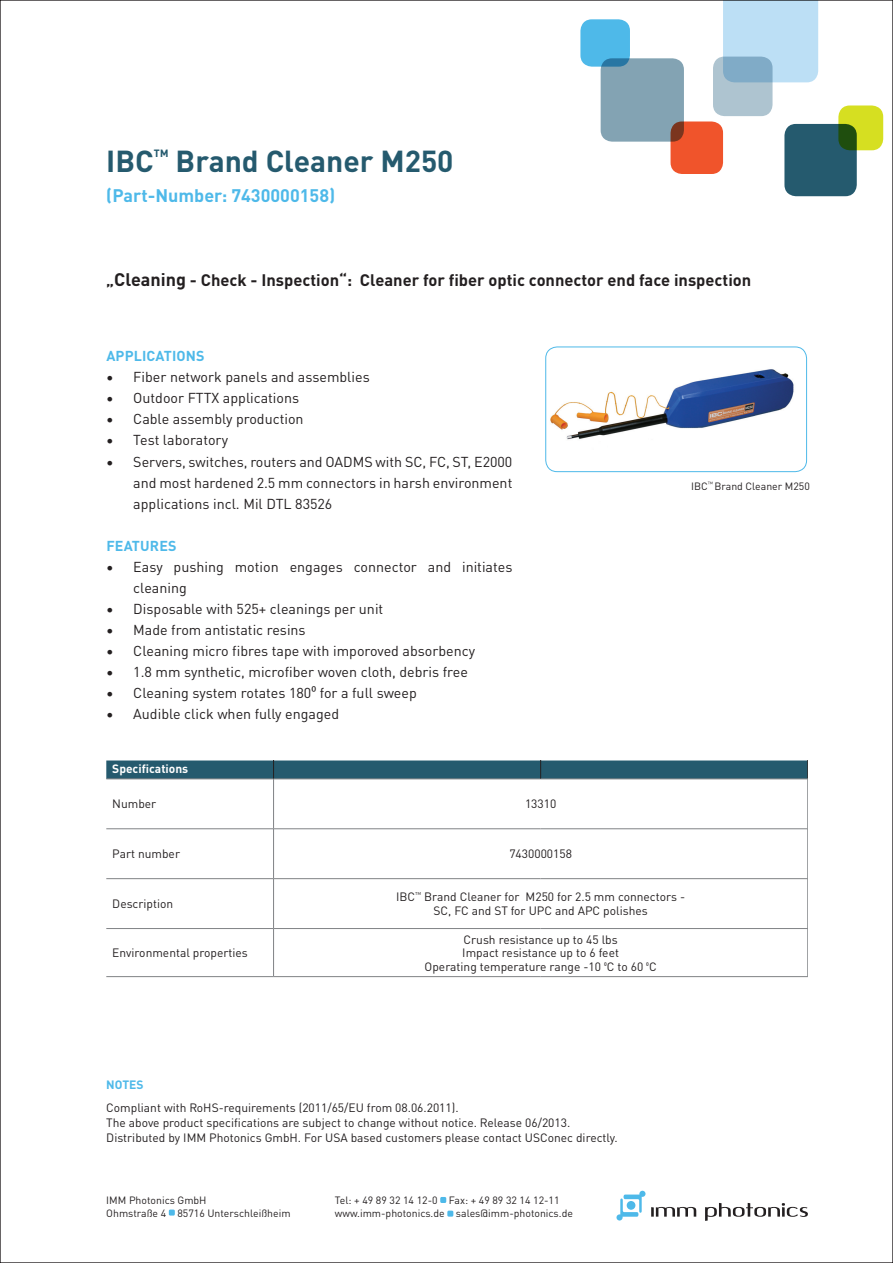
<style>
.page{position:relative;width:893px;height:1263px;background:#fff}
.page>*{position:absolute;margin:0;border:0;box-sizing:border-box;transform-origin:0 0}
.t1{font:700 30px "DIN Pro";color:#255a6e}
.t2{font:700 18px "DIN Pro";color:#4eb9e9}
.t3{font:700 16.5px "DIN Pro";color:#231f20}
.t4{font:14.25px/21px "DIN Pro";color:#231f20;text-align:justify}
.t5{font:700 14.25px "DIN Pro";letter-spacing:.01em;color:#4eb9e9}
.t6{font:12px/13.5px "DIN Pro";color:#231f20;text-align:center}
.t7{font:700 12px "DIN Pro";color:#fff}
.t8{font:700 12px "DIN Pro";color:#4eb9e9}
.t9{font:10.5px/12.6px "DIN Pro";color:#231f20}
.s1{font-size:18px}
.s2{font-family:"Myriad Pro"}
</style>
<div class="page">
<svg style="left:169px;top:1209px;width:6px;height:6px"></svg>
<svg style="left:651px;top:1207px;width:45px;height:9px"></svg>
<svg style="left:705px;top:1203px;width:103px;height:18px"></svg>
<svg style="left:616px;top:1191px;width:29px;height:29px"></svg>
<svg style="left:440px;top:1197px;width:6px;height:6px"></svg>
<svg style="left:447px;top:1210px;width:6px;height:6px"></svg>
<div style="left:580px;top:19px;width:50px;height:48px;background:#4eb9e9;border-radius:11px"></div>
<div style="left:723px;top:0;width:95px;height:82px;background:#bcdff5"></div>
<svg style="left:713px;top:57px;width:59px;height:59px;background:#9dbbcc"></svg>
<div style="left:601px;top:58px;width:83px;height:84px;background:#83a3b3;border-radius:11px"></div>
<div style="left:671px;top:121px;width:52px;height:53px;background:#f0542b;border-radius:11px"></div>
<div style="left:838px;top:105px;width:45px;height:45px;background:#d6df21;border-radius:11px"></div>
<div style="left:784px;top:124px;width:73px;height:72px;background:#255a6e;border-radius:11px"></div>
<img style="left:550px;top:369px;width:244px;height:71px">
<div style="left:545px;top:347px;width:262px;height:125px;border:1px solid #4eb9e9;border-radius:11px"></div>
<hr style="left:106px;top:878px;width:168px;height:1px;background:#808285">
<hr style="left:106px;top:928px;width:168px;height:1px;background:#808285">
<hr style="left:106px;top:976px;width:168px;height:1px;background:#808285">
<hr style="left:106px;top:779px;width:168px;height:1px;background:#808285">
<hr style="left:106px;top:828px;width:168px;height:1px;background:#808285">
<hr style="left:274px;top:779px;width:267px;height:1px;background:#808285">
<hr style="left:273px;top:779px;width:1px;height:49px;background:#808285">
<hr style="left:274px;top:828px;width:267px;height:1px;background:#808285">
<hr style="left:273px;top:829px;width:1px;height:49px;background:#808285">
<hr style="left:541px;top:828px;width:267px;height:1px;background:#808285">
<hr style="left:274px;top:878px;width:267px;height:1px;background:#808285">
<hr style="left:273px;top:879px;width:1px;height:49px;background:#808285">
<hr style="left:541px;top:878px;width:267px;height:1px;background:#808285">
<hr style="left:274px;top:928px;width:267px;height:1px;background:#808285">
<hr style="left:273px;top:929px;width:1px;height:47px;background:#808285">
<hr style="left:541px;top:928px;width:267px;height:1px;background:#808285">
<hr style="left:274px;top:976px;width:267px;height:1px;background:#808285">
<hr style="left:541px;top:976px;width:267px;height:1px;background:#808285">
<svg style="left:106px;top:760px;width:702px;height:19px;background:#2e6072"></svg>
<hr style="left:541px;top:779px;width:267px;height:1px;background:#808285">
<hr style="left:807px;top:779px;width:1px;height:49px;background:#808285">
<hr style="left:807px;top:829px;width:1px;height:49px;background:#808285">
<hr style="left:807px;top:879px;width:1px;height:49px;background:#808285">
<hr style="left:807px;top:929px;width:1px;height:47px;background:#808285">
<h1 class="t1" style="left:106px;top:137px;width:349px">IBC<sup>™</sup> Brand Cleaner M250</h1>
<p class="t2" style="left:106px;top:181px;width:230px">(Part-Number: 7430000158)</p>
<p class="t3" style="left:106px;top:267px;width:646px">„<span class="s1">Cleaning</span> - Check - Inspection“: Cleaner for fiber optic connector end face inspection</p>
<p class="t5" style="left:106px;top:345px;width:100px">APPLICATIONS</p>
<p class="t4" style="left:106px;top:366px;width:265px">• Fiber network panels and assemblies</p>
<p class="t4" style="left:106px;top:387px;width:194px">• Outdoor FTTX applications</p>
<p class="t4" style="left:106px;top:408px;width:199px">• Cable assembly production</p>
<p class="t4" style="left:106px;top:429px;width:123px">• Test laboratory</p>
<p class="t4" style="left:133px;top:450px;width:381px;text-indent:-27px">• Servers, switches, routers and OADMS with SC, FC, ST, E2000 and most hardened 2.5 mm connectors in harsh environment applications incl. Mil DTL 83526</p>
<p class="t5" style="left:106px;top:534px;width:72px">FEATURES</p>
<p class="t4" style="left:133px;top:555px;width:381px;text-indent:-27px">• Easy pushing motion engages connector and initiates cleaning</p>
<p class="t4" style="left:106px;top:597px;width:279px">• Disposable with 525+ cleanings per unit</p>
<p class="t4" style="left:106px;top:618px;width:201px">• Made from antistatic resins</p>
<p class="t4" style="left:106px;top:639px;width:370px">• Cleaning micro fibres tape with imporoved absorbency</p>
<p class="t4" style="left:106px;top:660px;width:363px">• 1.8 mm synthetic, microfiber woven cloth, debris free</p>
<p class="t4" style="left:106px;top:681px;width:312px">• Cleaning system rotates 180<span class="s2">⁰</span> for a full sweep</p>
<p class="t4" style="left:106px;top:702px;width:234px">• Audible click when fully engaged</p>
<p class="t7" style="left:112px;top:759px;width:77px">Specifications</p>
<p class="t6" style="left:112px;top:796px;width:46px">Number</p>
<p class="t6" style="left:525px;top:796px;width:33px">13310</p>
<p class="t6" style="left:112px;top:846px;width:69px">Part number</p>
<p class="t6" style="left:509px;top:846px;width:64px">7430000158</p>
<p class="t9" style="left:691px;top:479px;width:120px">IBC<sup>™</sup> Brand Cleaner M250</p>
<p class="t6" style="left:112px;top:896px;width:63px">Description</p>
<p class="t6" style="left:396px;top:889px;width:290px;line-height:14.4px">IBC<sup>™</sup> Brand Cleaner for M250 for 2.5 mm connectors -<br>SC, FC and ST for UPC and APC polishes</p>
<p class="t6" style="left:112px;top:945px;width:137px">Environmental properties</p>
<p class="t6" style="left:425px;top:932px;width:234px">Crush resistance up to 45 lbs<br>Impact resistance up to 6 feet<br>Operating temperature range -10 0C to 60 0C</p>
<p class="t8" style="left:106px;top:1075px;width:39px">NOTES</p>
<p class="t6" style="left:106px;top:1100px;width:513px;line-height:15px;text-align:left">Compliant with RoHS-requirements (2011/65/EU from 08.06.2011).<br>The above product specifications are subject to change without notice. Release 06/2013.<br>Distributed by IMM Photonics GmbH. For USA based customers please contact USConec directly.</p>
<p class="t9" style="left:106px;top:1193px;width:186px">IMM Photonics GmbH<br>Ohmstraße 4 85716 Unterschleißheim</p>
<p class="t9" style="left:335px;top:1193px;width:240px">Tel: + 49 89 32 14 12-0 Fax: + 49 89 32 14 12-11 www.imm-photonics.de sales@imm-photonics.de</p>
</div>
